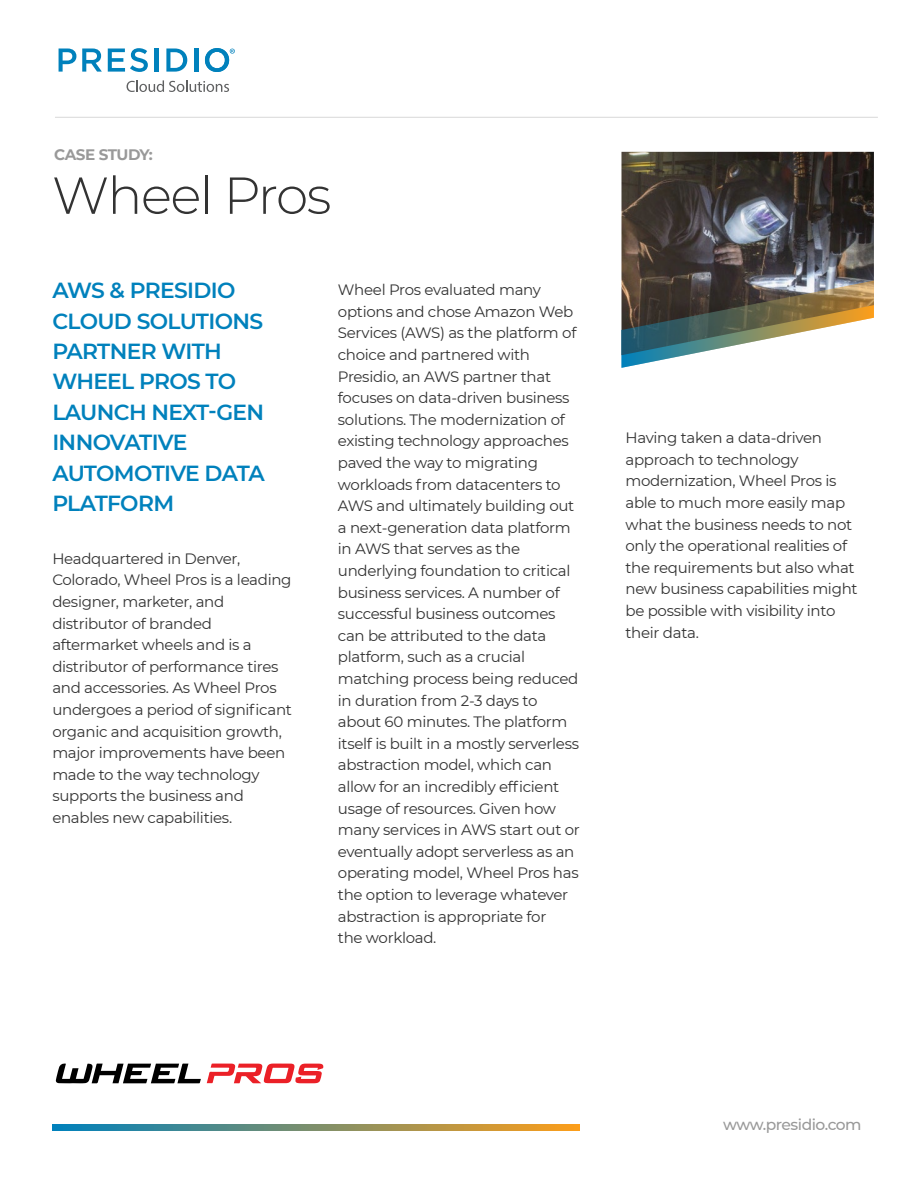
<style>
.page{position:relative;width:918px;height:1188px;background:#fff}
.page>*{position:absolute;margin:0;border:0;box-sizing:border-box;transform-origin:0 0}
.t1{font:300 51.9px "Montserrat";letter-spacing:-.03em;color:#333}
.t2{font:600 21.9px/30.5px "Montserrat";letter-spacing:-.03em;color:#0081bc}
.t3{font:500 15.45px "Montserrat";letter-spacing:-.03em;color:#999}
.t4{font:700 15.15px "Montserrat";letter-spacing:-.04em;color:#999}
.t5{font:15px/21.6px "Montserrat";letter-spacing:-.02em;color:#333}
</style>
<div class="page">
<svg style="left:207px;top:1064px;width:117px;height:19px"></svg>
<svg style="left:56px;top:1063px;width:145px;height:20px"></svg>
<hr style="left:55px;top:117px;width:823px;height:1px;background:#d8d8d8">
<svg style="left:59px;top:49px;width:17px;height:23px"></svg>
<svg style="left:82px;top:49px;width:20px;height:23px"></svg>
<svg style="left:108px;top:48px;width:40px;height:24px"></svg>
<hr style="left:155px;top:49px;width:4px;height:23px;background:#0081bc">
<svg style="left:166px;top:49px;width:21px;height:23px"></svg>
<hr style="left:194px;top:49px;width:4px;height:23px;background:#0081bc">
<svg style="left:205px;top:48px;width:30px;height:24px"></svg>
<svg style="left:127px;top:80px;width:102px;height:12px"></svg>
<img style="left:621px;top:152px;width:253px;height:129px">
<img style="left:621px;top:281px;width:253px;height:87px">
<svg style="left:52px;top:1125px;width:528px;height:5px;background:#7e8f6a"></svg>
<p class="t4" style="left:54px;top:144px;width:100px">CASE STUDY:</p>
<h1 class="t1" style="left:52px;top:160px;width:281px">Wheel Pros</h1>
<h2 class="t2" style="left:52px;top:274px;width:214px">AWS &amp; PRESIDIO<br>CLOUD SOLUTIONS<br>PARTNER WITH<br>WHEEL PROS TO<br>LAUNCH NEXT-GEN<br>INNOVATIVE<br>AUTOMOTIVE DATA<br>PLATFORM</h2>
<p class="t5" style="left:52px;top:547px;width:241px">Headquartered in Denver,<br>Colorado, Wheel Pros is a leading designer, marketer, and distributor of branded aftermarket wheels and is a distributor of performance tires and accessories. As Wheel Pros undergoes a period of significant organic and acquisition growth, major improvements have been made to the way technology supports the business and enables new capabilities.</p>
<p class="t5" style="left:338px;top:279px;width:244px">Wheel Pros evaluated many options and chose Amazon Web<br>Services (AWS) as the platform of choice and partnered with<br>Presidio, an AWS partner that focuses on data-driven business solutions. The modernization of existing technology approaches paved the way to migrating workloads from datacenters to<br>AWS and ultimately building out a next-generation data platform in AWS that serves as the underlying foundation to critical business services. A number of successful business outcomes can be attributed to the data platform, such as a crucial matching process being reduced in duration from 2-3 days to about 60 minutes. The platform itself is built in a mostly serverless abstraction model, which can allow for an incredibly efficient usage of resources. Given how many services in AWS start out or eventually adopt serverless as an operating model, Wheel Pros has the option to leverage whatever abstraction is appropriate for<br>the workload.</p>
<p class="t5" style="left:625px;top:426px;width:234px">Having taken a data-driven approach to technology modernization, Wheel Pros is able to much more easily map what the business needs to not only the operational realities of the requirements but also what new business capabilities might be possible with visibility into their data.</p>
<p class="t3" style="left:723px;top:1114px;width:140px">www.presidio.com</p>
</div>
